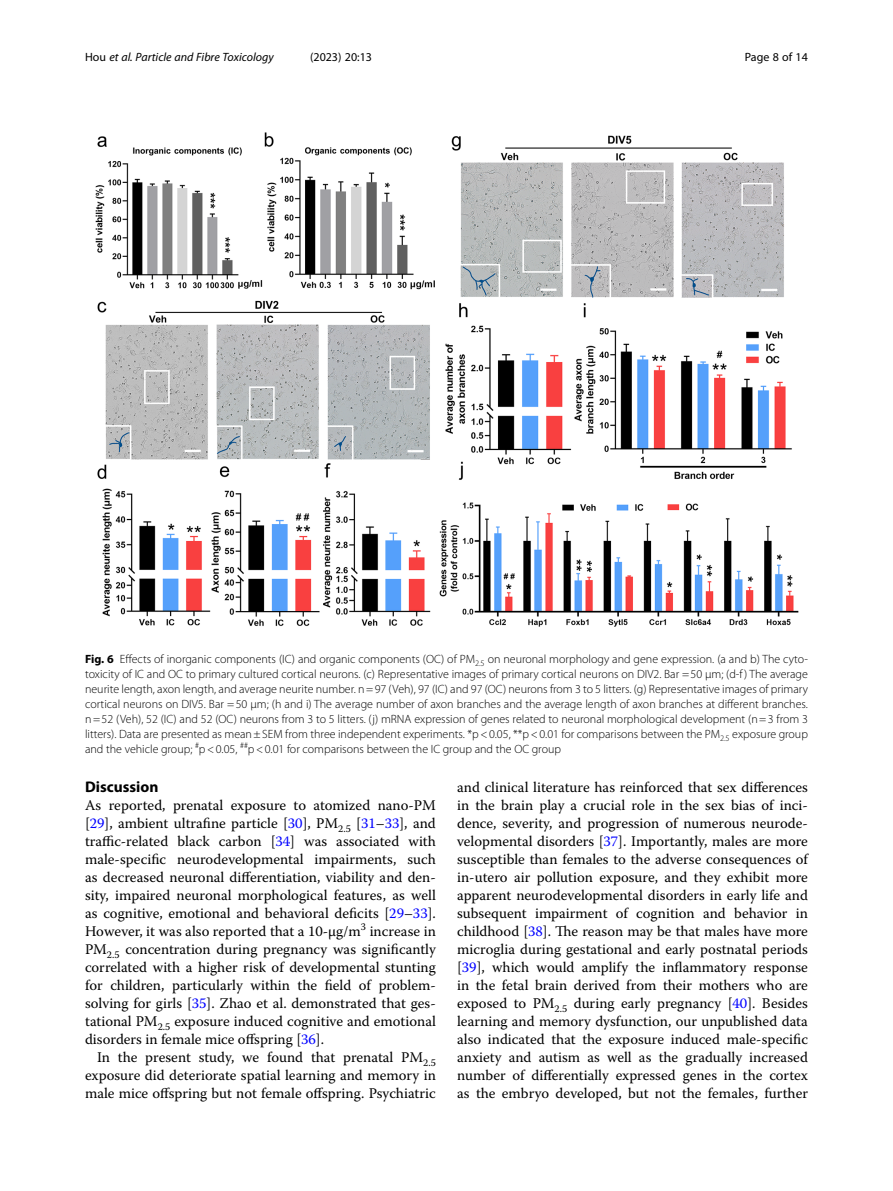
<style>
.page{position:relative;width:893px;height:1191px;background:#fff}
.page>*{position:absolute;margin:0;border:0;box-sizing:border-box;transform-origin:0 0}
.Head_1{font:700 15.45px "Myriad Pro";color:#000}
.Body_Text_Indent{font:14.7px/18px "Warnock Pro";color:#000;text-align:justify}
.Body_Text{font:14.7px/18px "Warnock Pro";color:#000;text-align:justify}
.Figure_Caption{font:300 12px/15px "Myriad Pro";color:#000;text-align:justify}
.t1{font:italic 12px "Myriad Pro";color:#000}
.t2{font:12px "Myriad Pro";color:#000}
.s1{font-style:normal}
.s2{font-weight:700}
.s3{color:#00f}
</style>
<div class="page">
<img style="left:95px;top:132px;width:704px;height:495px">
<p class="t1" style="left:85px;top:50px;width:190px"><span class="s1">Hou</span> et al. Particle and Fibre Toxicology</p>
<p class="t2" style="left:310px;top:50px;width:63px">(2023) 20:13</p>
<p class="t2" style="left:745px;top:50px;width:65px">Page 8 of 14</p>
<p class="Figure_Caption" style="left:85px;top:651px;width:724px"><span class="s2">Fig. 6</span> Effects of inorganic components (IC) and organic components (OC) of PM<sub>2.5</sub> on neuronal morphology and gene expression. (a and b) The cyto&shy;toxicity of IC and OC to primary cultured cortical neurons. (c) Representative images of primary cortical neurons on DIV2. Bar =50 μm; (d-f ) The average neurite length, axon length, and average neurite number. n=97 (Veh), 97 (IC) and 97 (OC) neurons from 3 to 5 litters. (g) Representative images of primary cortical neurons on DIV5. Bar =50 μm; (h and i) The average number of axon branches and the average length of axon branches at different branches. n=52 (Veh), 52 (IC) and 52 (OC) neurons from 3 to 5 litters. (j) mRNA expression of genes related to neuronal morphological development (n=3 from 3 litters). Data are presented as mean±SEM from three independent experiments. *p&lt;0.05, **p&lt;0.01 for comparisons between the PM<sub>2.5</sub> exposure group and the vehicle group; <sup>#</sup>p&lt;0.05, <sup>##</sup>p&lt;0.01 for comparisons between the IC group and the OC group</p>
<p class="Head_1" style="left:85px;top:777px;width:75px">Discussion</p>
<p class="Body_Text" style="left:85px;top:796px;width:352px">As reported, prenatal exposure to atomized nano-PM [<span class="s3">29</span>], ambient ultrafine particle [<span class="s3">30</span>], PM<sub>2.5</sub> [<span class="s3">31</span>–<span class="s3">33</span>], and traffic-related black carbon [<span class="s3">34</span>] was associated with male-specific neurodevelopmental impairments, such as decreased neuronal differentiation, viability and den&shy;sity, impaired neuronal morphological features, as well as cognitive, emotional and behavioral deficits [<span class="s3">29</span>–<span class="s3">33</span>].<br>However, it was also reported that a 10-µg/m<sup>3</sup> increase in PM<sub>2.5</sub> concentration during pregnancy was significantly correlated with a higher risk of developmental stunting for children, particularly within the field of problem&shy;solving for girls [<span class="s3">35</span>]. Zhao et al. demonstrated that ges&shy;tational PM<sub>2.5</sub> exposure induced cognitive and emotional disorders in female mice offspring [<span class="s3">36</span>].</p>
<p class="Body_Text_Indent" style="left:85px;top:1048px;width:352px;text-indent:12px">In the present study, we found that prenatal PM<sub>2.5 </sub>exposure did deteriorate spatial learning and memory in male mice offspring but not female offspring. Psychiatric</p>
<p class="Body_Text_Indent" style="left:457px;top:778px;width:352px">and clinical literature has reinforced that sex differences in the brain play a crucial role in the sex bias of inci&shy;dence, severity, and progression of numerous neurode&shy;velopmental disorders [<span class="s3">37</span>]. Importantly, males are more susceptible than females to the adverse consequences of in-utero air pollution exposure, and they exhibit more apparent neurodevelopmental disorders in early life and subsequent impairment of cognition and behavior in childhood [<span class="s3">38</span>]. The reason may be that males have more microglia during gestational and early postnatal periods [<span class="s3">39</span>], which would amplify the inflammatory response in the fetal brain derived from their mothers who are exposed to PM<sub>2.5</sub> during early pregnancy [<span class="s3">40</span>]. Besides learning and memory dysfunction, our unpublished data also indicated that the exposure induced male-specific anxiety and autism as well as the gradually increased number of differentially expressed genes in the cortex as the embryo developed, but not the females, further</p>
</div>
